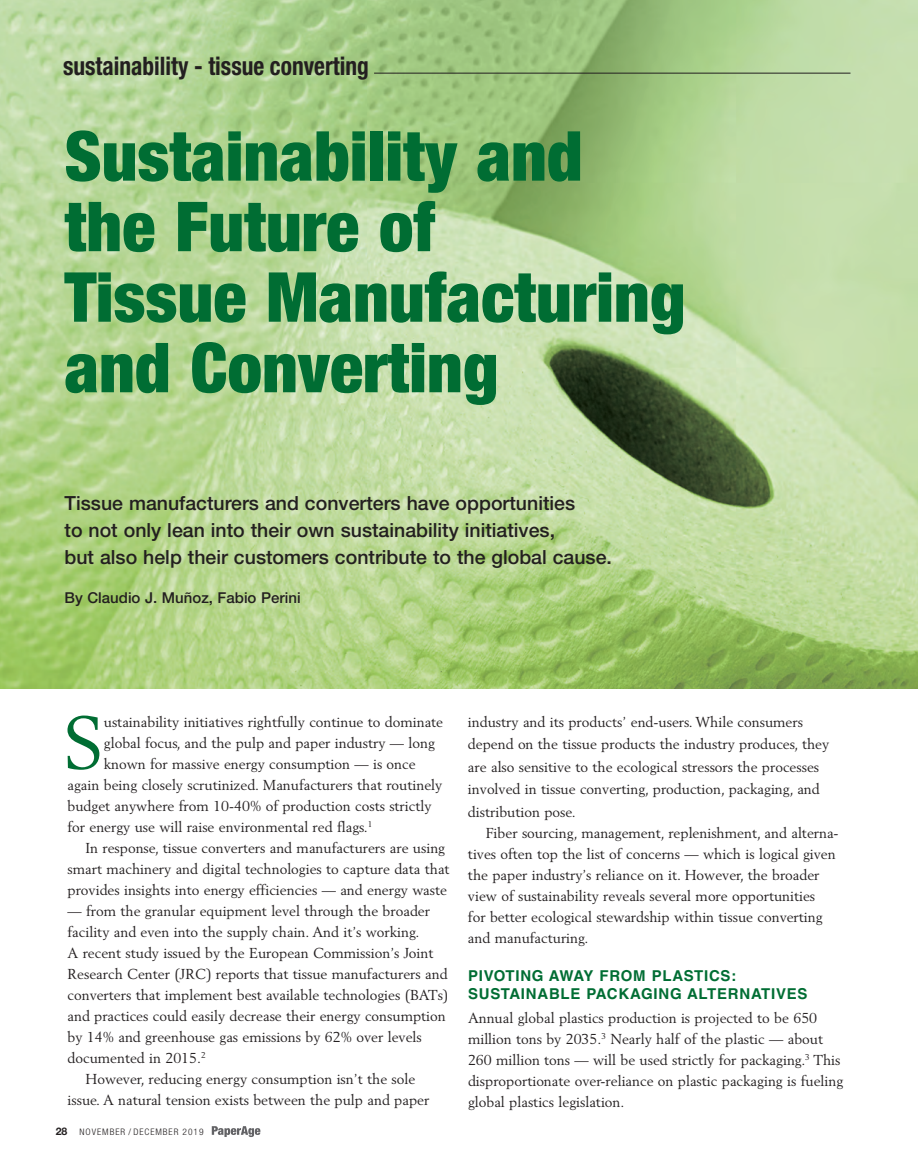
<style>
.page{position:relative;width:918px;height:1168px;background:#fff}
.page>*{position:absolute;margin:0;border:0;box-sizing:border-box;transform-origin:0 0}
.t1{font:73.5px "Berling";color:#006d33}
.t2{font:900 condensed 69px/70.5px "Helvetica Neue LT Std";color:#006d33}
.t3{font:700 condensed 25.5px "Helvetica Neue";color:#231f20;scale:.92 1}
.t4{font:500 19.5px/27px "Helvetica Neue LT Std";color:#231f20}
.t5{font:700 15px/18px "Helvetica LT Std";letter-spacing:.05em;color:#006d33}
.t6{font:500 15px "Helvetica Neue LT Std";color:#231f20}
.t7{font:14.25px/21px "Berling";color:#231f20}
.t8{font:300 condensed 9px "Helvetica Neue";letter-spacing:.1em;color:#231f20;scale:1.05 1}
.s1{font-family:"Helvetica Neue LT Std";font-weight:700;font-stretch:normal;font-size:10.5px}
</style>
<div class="page">
<svg style="left:212px;top:1126px;width:48px;height:11px"></svg>
<img style="left:0;top:0;width:918px;height:688px">
<hr style="left:374px;top:73px;width:476px;height:1px;background:#231f20">
<h3 class="t3" style="left:63px;top:50px;width:334px">sustainability - tissue converting</h3>
<h2 class="t2" style="left:65px;top:120px;width:623px">Sustainability and the Future of<br>Tissue Manufacturing and Converting</h2>
<h3 class="t4" style="left:65px;top:490px;width:549px">Tissue manufacturers and converters have opportunities<br>to not only lean into their own sustainability initiatives,<br>but also help their customers contribute to the global cause.</h3>
<p class="t6" style="left:65px;top:589px;width:238px">By Claudio J. Muñoz, Fabio Perini</p>
<h1 class="t1" style="left:63px;top:698px;width:42px">S</h1>
<p class="t7" style="left:104px;top:711px;width:341px">ustainability initiatives rightfully continue to dominate</p>
<p class="t7" style="left:104px;top:732px;width:333px">global focus, and the pulp and paper industry — long</p>
<p class="t7" style="left:104px;top:753px;width:313px">known for massive energy consumption — is once</p>
<p class="t7" style="left:68px;top:774px;width:376px">again being closely scrutinized. Manufacturers that routinely</p>
<p class="t7" style="left:68px;top:795px;width:366px">budget anywhere from 10-40% of production costs strictly</p>
<p class="t7" style="left:68px;top:816px;width:306px">for energy use will raise environmental red flags.<sup>1</sup></p>
<p class="t7" style="left:85px;top:837px;width:361px">In response, tissue converters and manufacturers are using</p>
<p class="t7" style="left:68px;top:858px;width:384px">smart machinery and digital technologies to capture data that</p>
<p class="t7" style="left:68px;top:879px;width:381px">provides insights into energy efficiencies — and energy waste</p>
<p class="t7" style="left:68px;top:900px;width:364px">— from the granular equipment level through the broader</p>
<p class="t7" style="left:68px;top:921px;width:353px">facility and even into the supply chain. And it’s working.</p>
<p class="t7" style="left:68px;top:942px;width:367px">A recent study issued by the European Commission’s Joint</p>
<p class="t7" style="left:68px;top:963px;width:382px">Research Center (JRC) reports that tissue manufacturers and</p>
<p class="t7" style="left:68px;top:984px;width:382px">converters that implement best available technologies (BATs)</p>
<p class="t7" style="left:68px;top:1005px;width:380px">and practices could easily decrease their energy consumption</p>
<p class="t7" style="left:68px;top:1026px;width:356px">by 14% and greenhouse gas emissions by 62% over levels</p>
<p class="t7" style="left:68px;top:1047px;width:140px">documented in 2015.<sup>2</sup></p>
<p class="t7" style="left:85px;top:1068px;width:331px">However, reducing energy consumption isn’t the sole</p>
<p class="t7" style="left:68px;top:1089px;width:363px">issue. A natural tension exists between the pulp and paper</p>
<p class="t8" style="left:56px;top:1126px;width:142px"><span class="s1">28</span> NOVEMBER / DECEMBER 2019</p>
<p class="t7" style="left:468px;top:710px;width:363px;line-height:22.5px">industry and its products’ end-users. While consumers depend on the tissue products the industry produces, they are also sensitive to the ecological stressors the processes involved in tissue converting, production, packaging, and distribution pose.</p>
<p class="t7" style="left:468px;top:822px;width:372px;text-indent:18px">Fiber sourcing, management, replenishment, and alterna&shy;tives often top the list of concerns — which is logical given the paper industry’s reliance on it. However, the broader view of sustainability reveals several more opportunities<br>for better ecological stewardship within tissue converting and manufacturing.</p>
<p class="t5" style="left:468px;top:966px;width:341px">PIVOTING AWAY FROM PLASTICS:<br>SUSTAINABLE PACKAGING ALTERNATIVES</p>
<p class="t7" style="left:468px;top:1007px;width:377px">Annual global plastics production is projected to be 650 million tons by 2035.<sup>3</sup> Nearly half of the plastic — about 260 million tons — will be used strictly for packaging.<sup>3</sup> This disproportionate over-reliance on plastic packaging is fueling global plastics legislation.</p>
</div>
